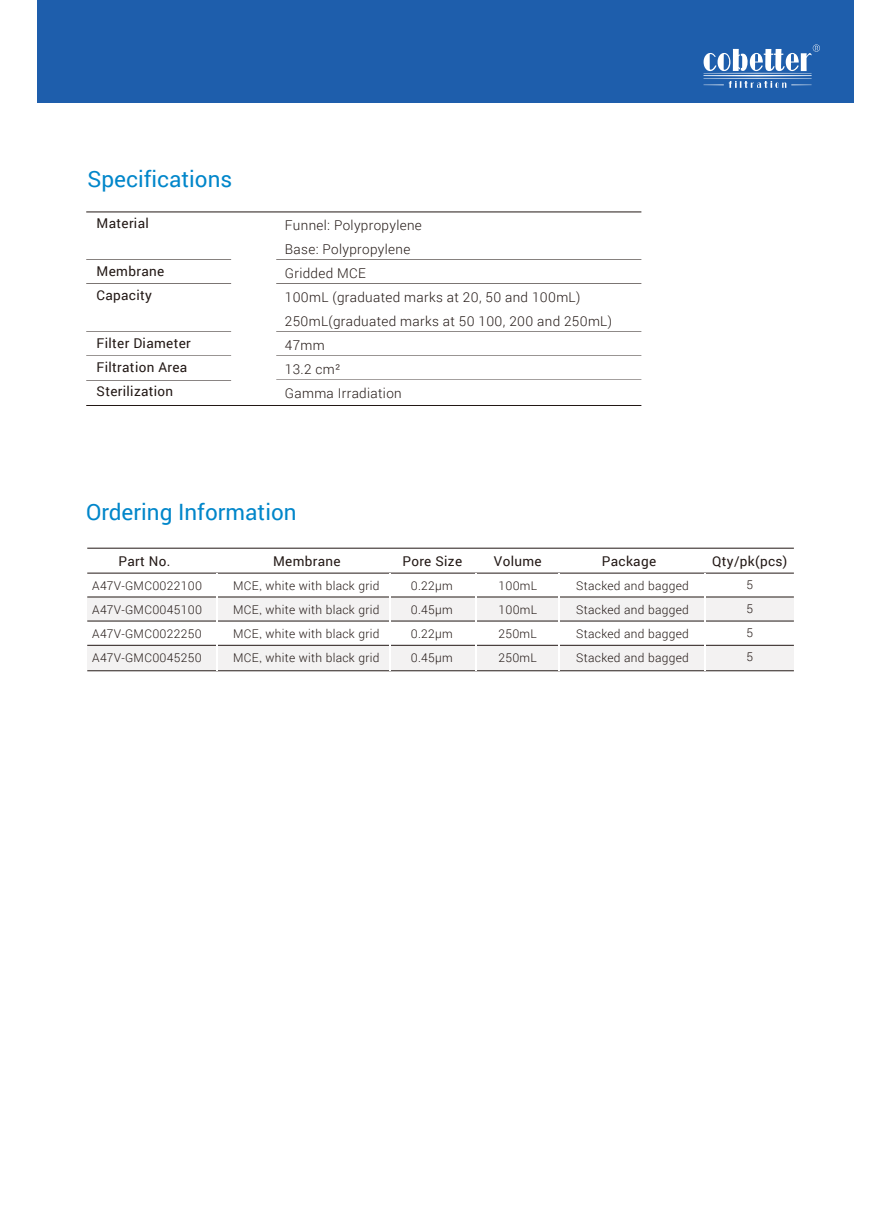
<style>
.page{position:relative;width:893px;height:1212px;background:#fff}
.page>*{position:absolute;margin:0;border:0;box-sizing:border-box;transform-origin:0 0}
.t1{font:22.5px "Roboto";color:#0086ca}
.t2{font:300 13.5px/24px "Roboto";letter-spacing:.025em;color:#221815}
.t3{font:13.5px/24px "Roboto";letter-spacing:.025em;color:#221815}
.t4{font:300 12px/24px "Roboto";letter-spacing:.025em;color:#221815;text-align:justify}
.s1{font-family:"Adobe Song Std"}
</style>
<div class="page">
<div style="left:37px;top:0;width:817px;height:102px;background:#1e5eac"></div>
<svg style="left:703px;top:44px;width:117px;height:44px"></svg>
<hr style="left:86px;top:212px;width:555px;height:1px;background:#221815">
<hr style="left:86px;top:405px;width:555px;height:1px;background:#221815">
<hr style="left:86px;top:259px;width:145px;height:1px;background:#221815">
<hr style="left:86px;top:283px;width:145px;height:1px;background:#221815">
<hr style="left:86px;top:331px;width:145px;height:1px;background:#221815">
<hr style="left:86px;top:355px;width:145px;height:1px;background:#221815">
<hr style="left:86px;top:380px;width:145px;height:1px;background:#221815">
<hr style="left:276px;top:259px;width:365px;height:1px;background:#221815">
<hr style="left:276px;top:283px;width:365px;height:1px;background:#221815">
<hr style="left:276px;top:331px;width:365px;height:1px;background:#221815">
<hr style="left:276px;top:355px;width:365px;height:1px;background:#221815">
<hr style="left:276px;top:379px;width:365px;height:1px;background:#221815">
<hr style="left:87px;top:548px;width:707px;height:1px;background:#221815">
<hr style="left:87px;top:670px;width:707px;height:1px;background:#221815">
<hr style="left:87px;top:573px;width:707px;height:1px;background:#221815">
<div style="left:87px;top:597px;width:706px;height:24px;background:#f3f2f2"></div>
<div style="left:87px;top:645px;width:706px;height:25px;background:#f3f2f2"></div>
<hr style="left:87px;top:597px;width:707px;height:1px;background:#221815">
<hr style="left:87px;top:621px;width:707px;height:1px;background:#221815">
<hr style="left:87px;top:645px;width:707px;height:1px;background:#221815">
<hr style="left:217px;top:573px;width:1px;height:97px;background:#fff">
<hr style="left:389px;top:573px;width:2px;height:97px;background:#fff">
<hr style="left:476px;top:573px;width:1px;height:97px;background:#fff">
<hr style="left:559px;top:573px;width:1px;height:97px;background:#fff">
<hr style="left:704px;top:573px;width:1px;height:97px;background:#fff">
<h1 class="t1" style="left:87px;top:163px;width:146px">Specifications</h1>
<p class="t3" style="left:97px;top:211px;width:54px">Material</p>
<p class="t3" style="left:97px;top:259px;width:69px">Membrane<br>Capacity</p>
<p class="t3" style="left:97px;top:331px;width:96px">Filter Diameter<br>Filtration Area<br>Sterilization</p>
<p class="t2" style="left:285px;top:212px;width:329px">Funnel: Polypropylene<br>Base: Polypropylene<br>Gridded MCE<br>100mL (graduated marks at 20, 50 and 100mL)<br>250mL(graduated marks at 50 100, 200 and 250mL)<br>47mm<br>13.2 cm²<br>Gamma Irradiation</p>
<h1 class="t1" style="left:86px;top:496px;width:212px">Ordering Information</h1>
<p class="t3" style="left:712px;top:549px;width:77px">Qty/pk(pcs)</p>
<p class="t3" style="left:119px;top:549px;width:54px">Part No.</p>
<p class="t3" style="left:273px;top:549px;width:69px">Membrane</p>
<p class="t3" style="left:402px;top:549px;width:61px">Pore Size</p>
<p class="t3" style="left:494px;top:549px;width:49px">Volume</p>
<p class="t3" style="left:602px;top:549px;width:56px">Package</p>
<p class="t4" style="left:92px;top:573px;width:111px">A47V-GMC0022100<br>A47V-GMC0045100<br>A47V-GMC0022250<br>A47V-GMC0045250</p>
<p class="t4" style="left:233px;top:573px;width:148px">MCE<span class="s1">,</span> white with black grid MCE<span class="s1">,</span> white with black grid MCE<span class="s1">,</span> white with black grid MCE<span class="s1">,</span> white with black grid</p>
<p class="t4" style="left:498px;top:573px;width:40px">100mL 100mL 250mL 250mL</p>
<p class="t4" style="left:411px;top:573px;width:43px">0.22μm 0.45μm 0.22μm 0.45μm</p>
<p class="t4" style="left:576px;top:573px;width:114px">Stacked and bagged Stacked and bagged Stacked and bagged Stacked and bagged</p>
<p class="t4" style="left:747px;top:572px;width:8px">5<br>5<br>5<br>5</p>
</div>
